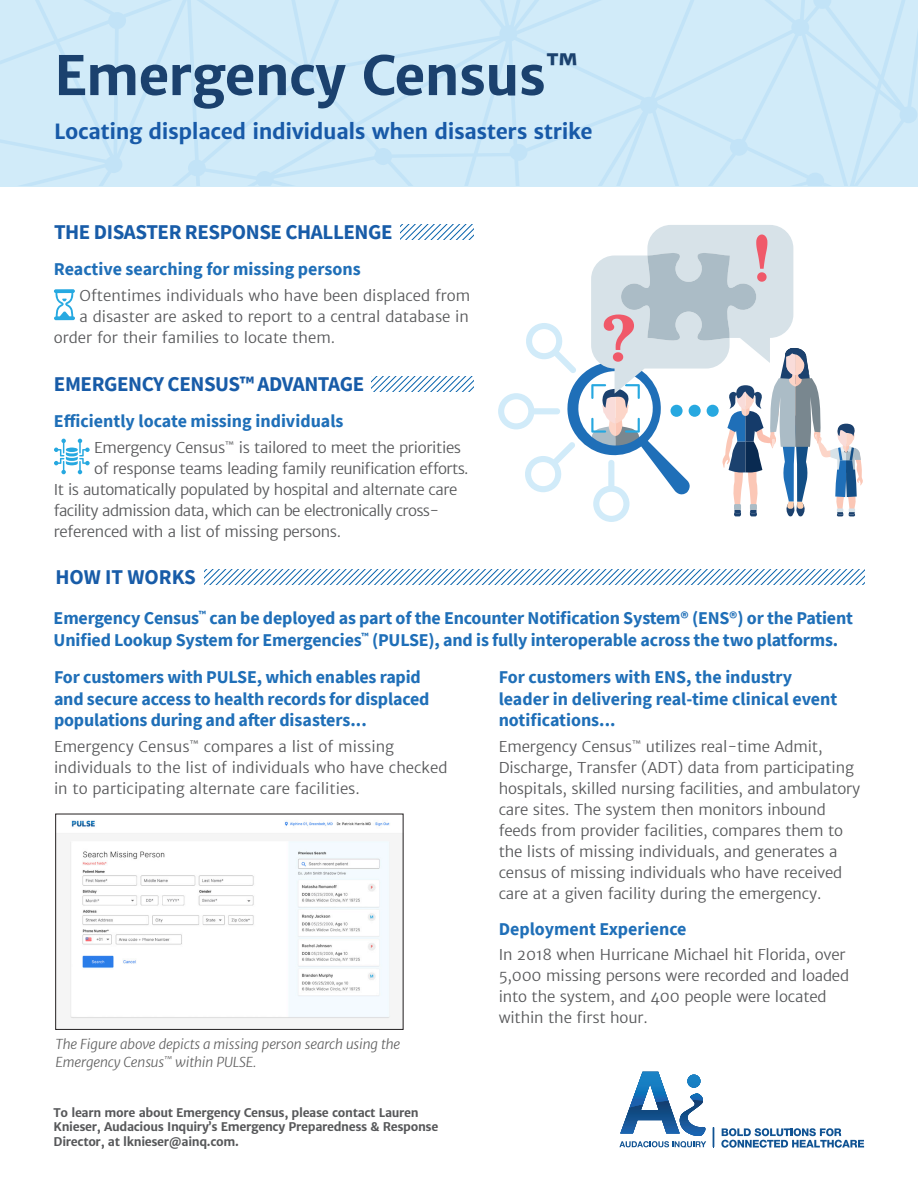
<style>
.page{position:relative;width:918px;height:1188px;background:#fff}
.page>*{position:absolute;margin:0;border:0;box-sizing:border-box;transform-origin:0 0}
.t1{font:700 54px "Merriweather Sans";letter-spacing:-.025em;color:#1b416e}
.t2{font:700 21px "Source Sans Pro";letter-spacing:-.02em;color:#185ca8}
.t3{font:700 21px "Merriweather Sans";letter-spacing:-.02em;color:#185aa8}
.t4{font:700 21px "Source Sans Pro";color:#185ca8}
.t5{font:700 18px/21.6px "Source Sans Pro";letter-spacing:-.01em;color:#1f6fb8}
.t6{font:300 15px/21px "Merriweather Sans";letter-spacing:-.01em;color:#57585a}
.t7{font:300 15px "Merriweather Sans";letter-spacing:-.03em;color:#57585a}
.t8{font:300 15px "Merriweather Sans";letter-spacing:-.04em;color:#57585a}
.t9{font:italic 300 13.5px/18px "Merriweather Sans";letter-spacing:-.01em;color:#616161}
.t10{font:700 12px/14.4px "Merriweather Sans";letter-spacing:-.03em;color:#57585a}
</style>
<div class="page">
<svg style="left:0;top:0;width:918px;height:186px;background:#cfeaf8"></svg>
<svg style="left:400px;top:225px;width:73px;height:15px"></svg>
<svg style="left:204px;top:570px;width:660px;height:15px"></svg>
<svg style="left:713px;top:1127px;width:1px;height:20px"></svg>
<svg style="left:721px;top:1128px;width:143px;height:20px"></svg>
<svg style="left:619px;top:1072px;width:87px;height:75px"></svg>
<svg style="left:54px;top:439px;width:36px;height:35px"></svg>
<svg style="left:372px;top:377px;width:101px;height:14px"></svg>
<img style="left:57px;top:820px;width:344px;height:199px">
<div style="left:55px;top:814px;width:348px;height:216px;border:1px solid #231f20"></div>
<hr style="left:54px;top:316px;width:21px;height:4px;background:#27a9e1;border-radius:2px">
<svg style="left:54px;top:289px;width:21px;height:4px"></svg>
<svg style="left:55px;top:292px;width:19px;height:25px"></svg>
<svg style="left:498px;top:225px;width:365px;height:297px"></svg>
<p class="t1" style="left:54px;top:41px;width:527px">Emergency Census<sup>™</sup></p>
<p class="t3" style="left:54px;top:118px;width:540px">Locating displaced individuals when disasters strike</p>
<p class="t2" style="left:54px;top:218px;width:340px">THE DISASTER RESPONSE CHALLENGE</p>
<p class="t5" style="left:54px;top:258px;width:308px">Reactive searching for missing persons</p>
<p class="t6" style="left:80px;top:285px;width:392px">Oftentimes individuals who have been displaced from</p>
<p class="t6" style="left:80px;top:306px;width:391px">a disaster are asked to report to a central database in</p>
<p class="t6" style="left:54px;top:327px;width:283px">order for their families to locate them.</p>
<p class="t2" style="left:54px;top:370px;width:312px">EMERGENCY CENSUS™ ADVANTAGE</p>
<p class="t5" style="left:54px;top:410px;width:291px">Efficiently locate missing individuals</p>
<p class="t6" style="left:94px;top:437px;width:369px">Emergency Census<sup>™</sup> is tailored to meet the priorities</p>
<p class="t6" style="left:94px;top:458px;width:376px">of response teams leading family reunification efforts.</p>
<p class="t7" style="left:54px;top:480px;width:405px">It is automatically populated by hospital and alternate care</p>
<p class="t8" style="left:54px;top:501px;width:387px">facility admission data, which can be electronically cross-</p>
<p class="t6" style="left:54px;top:521px;width:289px">referenced with a list of missing persons.</p>
<p class="t4" style="left:55px;top:563px;width:142px">HOW IT WORKS</p>
<p class="t5" style="left:54px;top:607px;width:801px">Emergency Census<sup>™</sup> can be deployed as part of the Encounter Notification System® (ENS®) or the Patient<br>Unified Lookup System for Emergencies<sup>™</sup> (PULSE), and is fully interoperable across the two platforms.</p>
<p class="t5" style="left:54px;top:666px;width:377px">For customers with PULSE, which enables rapid and secure access to health records for displaced populations during and after disasters...</p>
<p class="t6" style="left:54px;top:736px;width:395px">Emergency Census<sup>™</sup> compares a list of missing individuals to the list of individuals who have checked in to participating alternate care facilities.</p>
<p class="t9" style="left:55px;top:1035px;width:346px">The Figure above depicts a missing person search using the<br>Emergency Census<sup>™</sup> within PULSE.</p>
<p class="t10" style="left:54px;top:1105px;width:386px">To learn more about Emergency Census, please contact Lauren<br>Knieser, Audacious Inquiry’s Emergency Preparedness &amp; Response<br>Director, at lknieser@ainq.com.</p>
<p class="t5" style="left:499px;top:666px;width:340px">For customers with ENS, the industry leader in delivering real-time clinical event notifications...</p>
<p class="t6" style="left:499px;top:736px;width:363px">Emergency Census<sup>™</sup> utilizes real-time Admit, Discharge, Transfer (ADT) data from participating hospitals, skilled nursing facilities, and ambulatory care sites. The system then monitors inbound feeds from provider facilities, compares them to the lists of missing individuals, and generates a census of missing individuals who have received care at a given facility during the emergency.</p>
<p class="t5" style="left:499px;top:918px;width:189px">Deployment Experience</p>
<p class="t6" style="left:499px;top:944px;width:352px">In 2018 when Hurricane Michael hit Florida, over 5,000 missing persons were recorded and loaded into the system, and 400 people were located within the first hour.</p>
</div>
